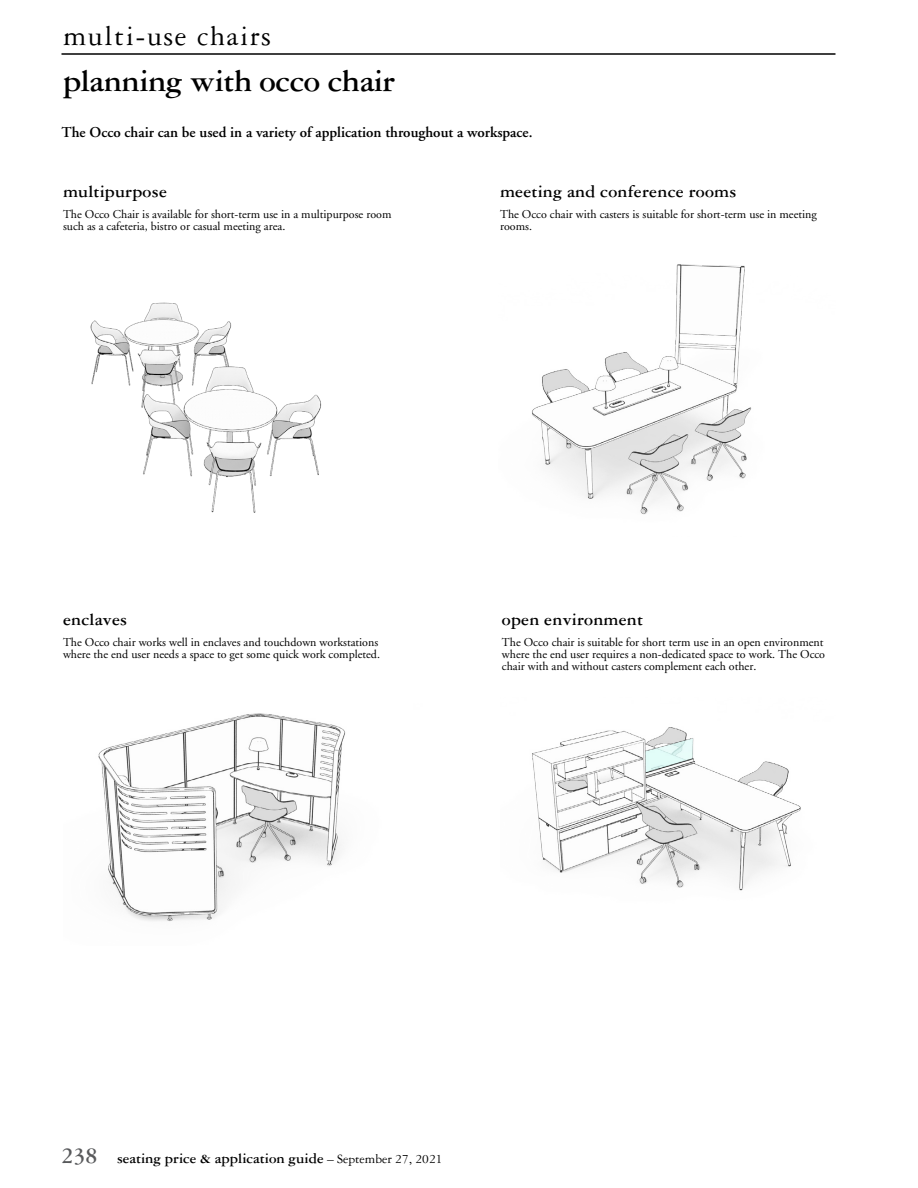
<style>
.page{position:relative;width:918px;height:1188px;background:#fff}
.page>*{position:absolute;margin:0;border:0;box-sizing:border-box;transform-origin:0 0}
.t1{font:700 33px "Garamond Three";letter-spacing:-.015em;color:#000}
.t2{font:30px "Garamond Three";letter-spacing:.05em;color:#000}
.t3{font:700 18px "Garamond Three";letter-spacing:.01em;color:#000}
.t4{font:600 15px "Adobe Garamond";color:#000}
.t5{font:700 15px "Garamond Three";color:#000}
.t6{font:12px/12px "Adobe Garamond";color:#000}
.s1{font-size:24px;color:#58595b}
.s2{font-weight:400;font-size:13.5px}
</style>
<div class="page">
<hr style="left:62px;top:53px;width:774px;height:2px;background:#000">
<img style="left:90px;top:302px;width:232px;height:211px">
<img style="left:532px;top:264px;width:220px;height:251px">
<img style="left:98px;top:713px;width:248px;height:209px">
<img style="left:532px;top:727px;width:269px;height:164px">
<h2 class="t2" style="left:63px;top:20px;width:210px">multi-use chairs</h2>
<h1 class="t1" style="left:63px;top:63px;width:334px">planning with occo chair</h1>
<p class="t4" style="left:62px;top:124px;width:473px">The Occo chair can be used in a variety of application throughout a workspace.</p>
<h3 class="t3" style="left:63px;top:181px;width:106px">multipurpose</h3>
<p class="t6" style="left:63px;top:208px;width:330px">The Occo Chair is available for short-term use in a multipurpose room such as a cafeteria, bistro or casual meeting area.</p>
<h3 class="t3" style="left:500px;top:181px;width:238px">meeting and conference rooms</h3>
<p class="t6" style="left:500px;top:208px;width:318px">The Occo chair with casters is suitable for short-term use in meeting rooms.</p>
<h3 class="t3" style="left:63px;top:610px;width:66px">enclaves</h3>
<p class="t6" style="left:63px;top:637px;width:317px">The Occo chair works well in enclaves and touchdown workstations where the end user needs a space to get some quick work completed.</p>
<h3 class="t3" style="left:502px;top:610px;width:143px">open environment</h3>
<p class="t6" style="left:502px;top:637px;width:325px">The Occo chair is suitable for short term use in an open environment where the end user requires a non-dedicated space to work. The Occo chair with and without casters complement each other.</p>
<p class="t5" style="left:62px;top:1150px;width:383px"><span class="s1">238</span> seating price &amp; application guide <span class="s2">– September 27, 2021</span></p>
</div>
